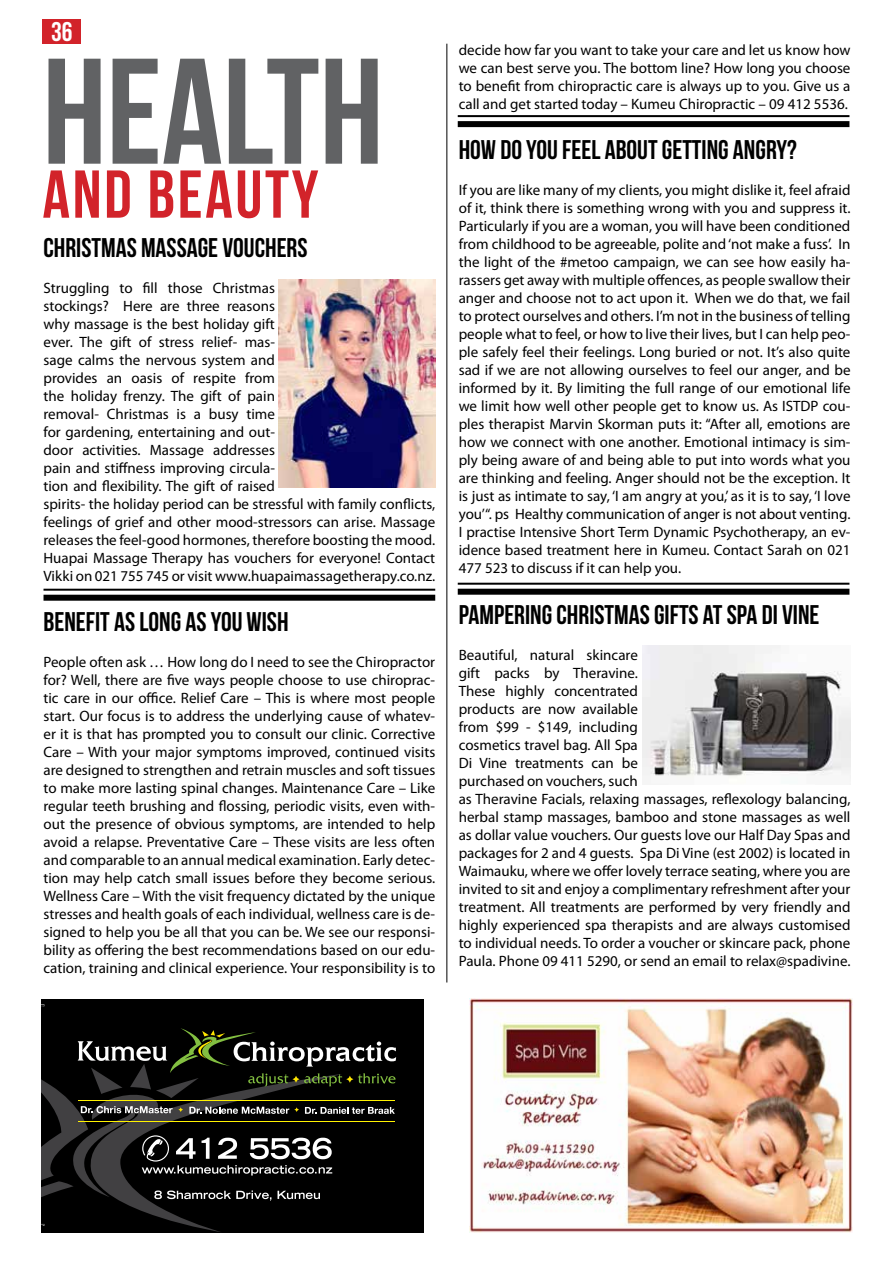
<style>
.page{position:relative;width:893px;height:1263px;background:#fff}
.page>*{position:absolute;margin:0;border:0;box-sizing:border-box;transform-origin:0 0}
.t1{font:150px "Bebas Neue";color:#616264}
.t2{font:67.5px "Bebas Neue";letter-spacing:.04em;color:#d2232a}
.t3{font:27px "Bebas Neue";color:#000}
.t4{font:27px "Bebas Neue";color:#fff}
.t5{font:15px/18px "Myriad Pro";color:#000;text-align:justify}
</style>
<div class="page">
<img style="left:469px;top:999px;width:383px;height:234px">
<div style="left:43px;top:19px;width:38px;height:25px;background:#d2232a"></div>
<div style="left:41px;top:999px;width:383px;height:234px;background:#000"></div>
<svg style="left:41px;top:1060px;width:292px;height:172px"></svg>
<hr style="left:79px;top:1100px;width:316px;height:1px;background:#fff200">
<hr style="left:79px;top:1121px;width:316px;height:1px;background:#fff200">
<svg style="left:154px;top:1190px;width:166px;height:11px"></svg>
<svg style="left:142px;top:1135px;width:190px;height:40px"></svg>
<svg style="left:78px;top:1028px;width:318px;height:58px"></svg>
<svg style="left:81px;top:1106px;width:102px;height:7px"></svg>
<svg style="left:189px;top:1107px;width:110px;height:7px"></svg>
<svg style="left:305px;top:1107px;width:90px;height:7px"></svg>
<hr style="left:446px;top:44px;width:1px;height:938px;background:#000">
<hr style="left:44px;top:589px;width:391px;height:2px;background:#000">
<div style="left:44px;top:595px;width:391px;height:6px;background:#000"></div>
<hr style="left:458px;top:115px;width:391px;height:2px;background:#000">
<div style="left:458px;top:121px;width:391px;height:6px;background:#000"></div>
<hr style="left:458px;top:583px;width:391px;height:2px;background:#000">
<div style="left:458px;top:589px;width:391px;height:6px;background:#000"></div>
<img style="left:278px;top:279px;width:158px;height:209px">
<img style="left:642px;top:645px;width:208px;height:133px">
<h3 class="t4" style="left:51px;top:17px;width:23px">36</h3>
<h1 class="t1" style="left:43px;top:30px;width:343px">HEALTH</h1>
<h2 class="t2" style="left:43px;top:157px;width:277px">AND BEAUTY</h2>
<h3 class="t3" style="left:44px;top:232px;width:266px">CHRISTMAS MASSAGE VOUCHERS</h3>
<p class="t5" style="left:44px;top:278px;width:393px;text-align:left">Struggling to fill those Christmas<br>stockings? Here are three reasons<br>why massage is the best holiday gift<br>ever. The gift of stress relief- mas-<br>sage calms the nervous system and<br>provides an oasis of respite from<br>the holiday frenzy. The gift of pain<br>removal- Christmas is a busy time<br>for gardening, entertaining and out-<br>door activities. Massage addresses<br>pain and stiffness improving circula-<br>tion and flexibility. The gift of raised<br>spirits- the holiday period can be stressful with family conflicts, feelings of grief and other mood-stressors can arise. Massage releases the feel-good hormones, therefore boosting the mood.<br>Huapai Massage Therapy has vouchers for everyone! Contact Vikki on 021 755 745 or visit www.huapaimassagetherapy.co.nz.</p>
<h3 class="t3" style="left:44px;top:607px;width:247px">BENEFIT AS LONG AS YOU WISH</h3>
<p class="t5" style="left:44px;top:653px;width:393px">People often ask … How long do I need to see the Chiropractor for? Well, there are five ways people choose to use chiroprac&shy;tic care in our office. Relief Care – This is where most people start. Our focus is to address the underlying cause of whatev&shy;er it is that has prompted you to consult our clinic. Corrective Care – With your major symptoms improved, continued visits are designed to strengthen and retrain muscles and soft tissues to make more lasting spinal changes. Maintenance Care – Like regular teeth brushing and flossing, periodic visits, even with&shy;out the presence of obvious symptoms, are intended to help avoid a relapse. Preventative Care – These visits are less often and comparable to an annual medical examination. Early detec&shy;tion may help catch small issues before they become serious.<br>Wellness Care – With the visit frequency dictated by the unique stresses and health goals of each individual, wellness care is de&shy;signed to help you be all that you can be. We see our responsi&shy;bility as offering the best recommendations based on our edu&shy;cation, training and clinical experience. Your responsibility is to</p>
<p class="t5" style="left:459px;top:41px;width:393px">decide how far you want to take your care and let us know how we can best serve you. The bottom line? How long you choose to benefit from chiropractic care is always up to you. Give us a call and get started today – Kumeu Chiropractic – 09 412 5536.</p>
<h3 class="t3" style="left:459px;top:135px;width:340px">HOW DO YOU FEEL ABOUT GETTING ANGRY?</h3>
<p class="t5" style="left:459px;top:181px;width:393px">If you are like many of my clients, you might dislike it, feel afraid of it, think there is something wrong with you and suppress it.<br>Particularly if you are a woman, you will have been conditioned from childhood to be agreeable, polite and ‘not make a fuss’. In the light of the #metoo campaign, we can see how easily ha&shy;rassers get away with multiple offences, as people swallow their anger and choose not to act upon it. When we do that, we fail to protect ourselves and others. I’m not in the business of telling people what to feel, or how to live their lives, but I can help peo&shy;ple safely feel their feelings. Long buried or not. It’s also quite sad if we are not allowing ourselves to feel our anger, and be informed by it. By limiting the full range of our emotional life we limit how well other people get to know us. As ISTDP cou&shy;ples therapist Marvin Skorman puts it: “After all, emotions are how we connect with one another. Emotional intimacy is sim&shy;ply being aware of and being able to put into words what you are thinking and feeling. Anger should not be the exception. It is just as intimate to say, ‘I am angry at you,’ as it is to say, ‘I love you’“. ps Healthy communication of anger is not about venting.<br>I practise Intensive Short Term Dynamic Psychotherapy, an ev&shy;idence based treatment here in Kumeu. Contact Sarah on 021<br>477 523 to discuss if it can help you.</p>
<h3 class="t3" style="left:459px;top:600px;width:362px">PAMPERING CHRISTMAS GIFTS AT SPA DI VINE</h3>
<p class="t5" style="left:459px;top:645px;width:393px;text-align:left">Beautiful, natural skincare<br>gift packs by Theravine.<br>These highly concentrated<br>products are now available<br>from $99 - $149, including<br>cosmetics travel bag. All Spa<br>Di Vine treatments can be<br>purchased on vouchers, such<br>as Theravine Facials, relaxing massages, reflexology balancing, herbal stamp massages, bamboo and stone massages as well as dollar value vouchers. Our guests love our Half Day Spas and packages for 2 and 4 guests. Spa Di Vine (est 2002) is located in Waimauku, where we offer lovely terrace seating, where you are invited to sit and enjoy a complimentary refreshment after your treatment. All treatments are performed by very friendly and highly experienced spa therapists and are always customised to individual needs. To order a voucher or skincare pack, phone Paula. Phone 09 411 5290, or send an email to relax@spadivine.</p>
</div>
